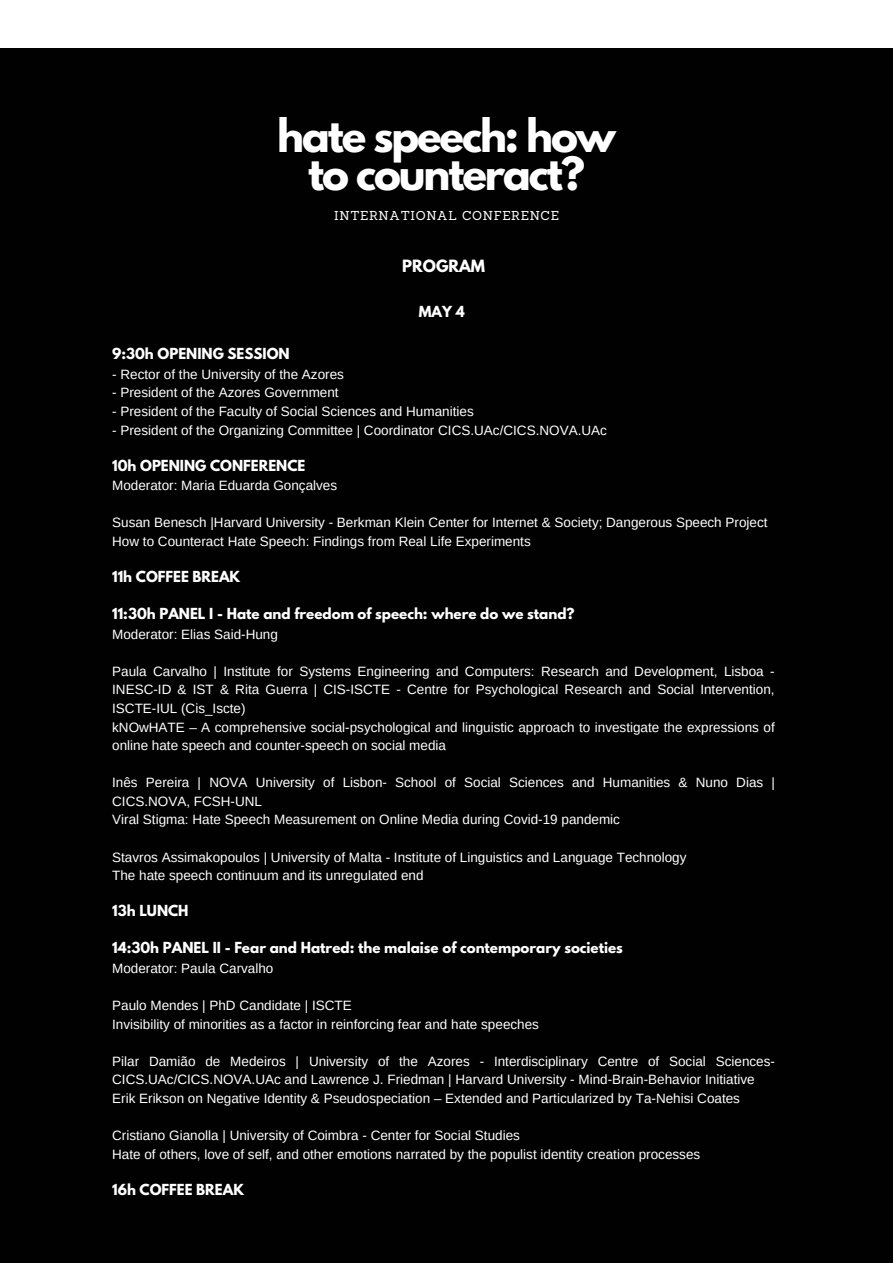
<style>
.page{position:relative;width:893px;height:1263px;background:#fff}
.page>*{position:absolute;margin:0;border:0;box-sizing:border-box;transform-origin:0 0}
.t1{font:700 40.65px/38.2px "League Spartan";letter-spacing:-.05em;color:#fff;text-align:center}
.t2{font:700 15px "League Spartan";color:#fff}
.t3{font:13.5px/18.6px "Arimo";color:#fff}
.t4{font:700 13.5px "League Spartan";color:#fff}
.t5{font:12.6px "Sanchez";letter-spacing:.05em;color:#fff}
</style>
<div class="page">
<div style="left:0;top:48px;width:893px;height:1215px;background:#010101"></div>
<h1 class="t1" style="left:277px;top:122px;width:340px">hate speech: how to counteract?</h1>
<p class="t5" style="left:334px;top:208px;width:226px">INTERNATIONAL CONFERENCE</p>
<p class="t2" style="left:402px;top:258px;width:84px">PROGRAM</p>
<p class="t4" style="left:419px;top:305px;width:47px">MAY 4</p>
<p class="t4" style="left:112px;top:347px;width:179px">9:30h OPENING SESSION</p>
<p class="t3" style="left:112px;top:365px;width:233px">- Rector of the University of the Azores</p>
<p class="t3" style="left:112px;top:383px;width:228px">- President of the Azores Government</p>
<p class="t3" style="left:112px;top:402px;width:363px">- President of the Faculty of Social Sciences and Humanities</p>
<p class="t3" style="left:112px;top:421px;width:496px">- President of the Organizing Committee | Coordinator CICS.UAc/CICS.NOVA.UAc</p>
<p class="t4" style="left:112px;top:458px;width:195px">10h OPENING CONFERENCE</p>
<p class="t3" style="left:112px;top:476px;width:226px">Moderator: Maria Eduarda Gonçalves</p>
<p class="t3" style="left:112px;top:513px;width:657px">Susan Benesch |Harvard University - Berkman Klein Center for Internet &amp; Society; Dangerous Speech Project<br>How to Counteract Hate Speech: Findings from Real Life Experiments</p>
<p class="t4" style="left:112px;top:570px;width:130px">11h COFFEE BREAK</p>
<p class="t4" style="left:112px;top:607px;width:464px">11:30h PANEL I - Hate and freedom of speech: where do we stand?</p>
<p class="t3" style="left:112px;top:625px;width:167px">Moderator: Elias Said-Hung</p>
<p class="t3" style="left:112px;top:662px;width:664px">Paula Carvalho | Institute for Systems Engineering and Computers: Research and Development, Lisboa - INESC-ID &amp; IST &amp; Rita Guerra | CIS-ISCTE - Centre for Psychological Research and Social Intervention, ISCTE-IUL (Cis_Iscte)<br>kNOwHATE – A comprehensive social-psychological and linguistic approach to investigate the expressions of online hate speech and counter-speech on social media</p>
<p class="t3" style="left:112px;top:773px;width:664px">Inês Pereira | NOVA University of Lisbon- School of Social Sciences and Humanities &amp; Nuno Dias |<br>CICS.NOVA, FCSH-UNL<br>Viral Stigma: Hate Speech Measurement on Online Media during Covid-19 pandemic</p>
<p class="t3" style="left:112px;top:847px;width:576px">Stavros Assimakopoulos | University of Malta - Institute of Linguistics and Language Technology<br>The hate speech continuum and its unregulated end</p>
<p class="t4" style="left:112px;top:904px;width:78px">13h LUNCH</p>
<p class="t4" style="left:112px;top:941px;width:512px">14:30h PANEL II - Fear and Hatred: the malaise of contemporary societies</p>
<p class="t3" style="left:112px;top:959px;width:163px">Moderator: Paula Carvalho</p>
<p class="t3" style="left:112px;top:996px;width:428px">Paulo Mendes | PhD Candidate | ISCTE<br>Invisibility of minorities as a factor in reinforcing fear and hate speeches</p>
<p class="t3" style="left:112px;top:1052px;width:664px">Pilar Damião de Medeiros | University of the Azores - Interdisciplinary Centre of Social Sciences-<br>CICS.UAc/CICS.NOVA.UAc and Lawrence J. Friedman | Harvard University - Mind-Brain-Behavior Initiative<br>Erik Erikson on Negative Identity &amp; Pseudospeciation – Extended and Particularized by Ta-Nehisi Coates</p>
<p class="t3" style="left:112px;top:1126px;width:589px">Cristiano Gianolla | University of Coimbra - Center for Social Studies<br>Hate of others, love of self, and other emotions narrated by the populist identity creation processes</p>
<p class="t4" style="left:112px;top:1182px;width:133px">16h COFFEE BREAK</p>
</div>
